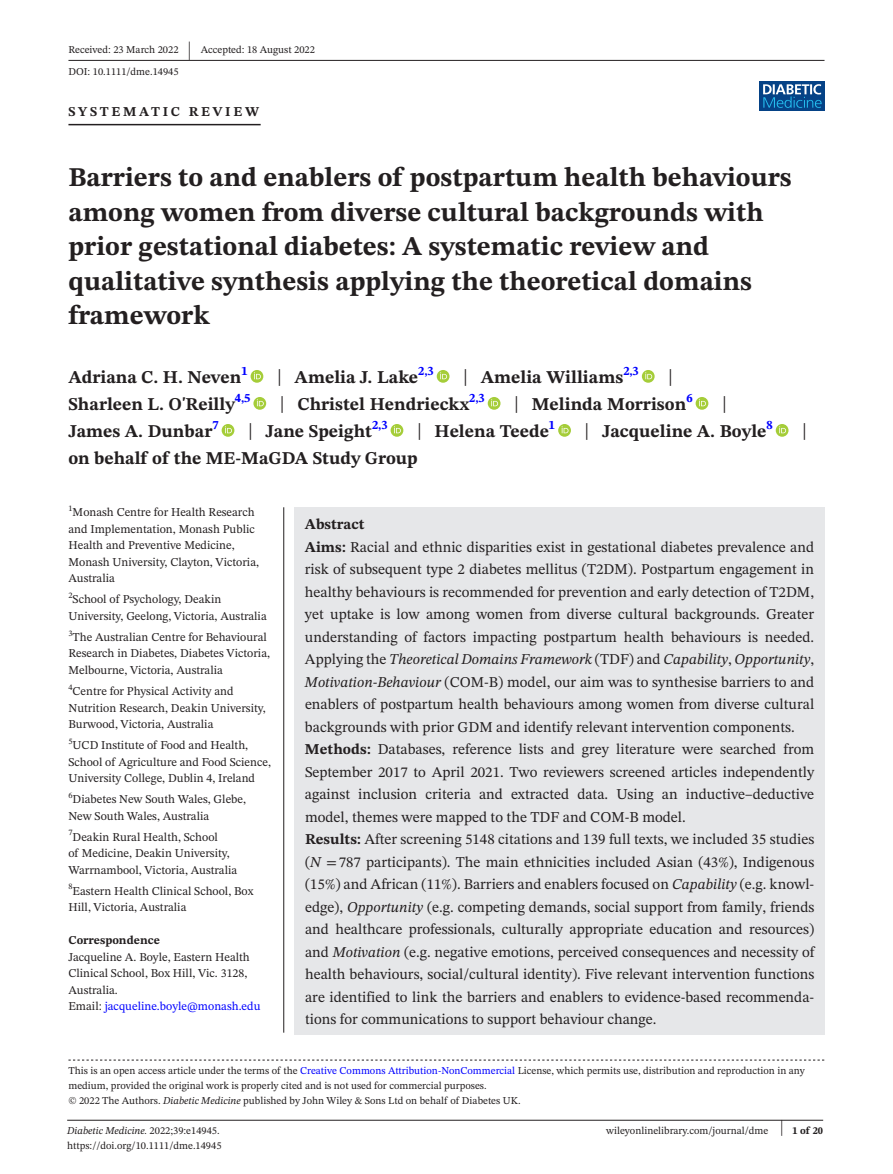
<style>
.page{position:relative;width:893px;height:1174px;background:#fff}
.page>*{position:absolute;margin:0;border:0;box-sizing:border-box;transform-origin:0 0}
.t1{font:700 27px/34.5px "STIX Two Text";color:#231f20}
.t2{font:25.65px "STIX Two Text";color:#231f20;scale:.49 1}
.t3{font:23.4px "STIX Two Text";color:#231f20;scale:.77 1}
.t4{font:700 18px "STIX Two Text";color:#231f20}
.t5{font:15px/22.5px "STIX Two Text";color:#231f20}
.t6{font:700 13.5px "STIX Two Text";letter-spacing:.2em;color:#231f20}
.t7{font:700 12.6px "STIX Two Text";color:#00f}
.t8{font:12px/16.5px "STIX Two Text";color:#231f20}
.t9{font:700 12px "STIX Two Text";color:#231f20}
.t10{font:10.5px/15px "STIX Two Text";color:#231f20}
.t11{font:italic 10.5px "STIX Two Text";color:#231f20}
.t12{font:700 10.5px "STIX Two Text";color:#231f20}
.t13{font:8.4px "STIX Two Text";color:#231f20}
.s1{font-weight:400;font-size:23.4px}
.s2{color:#00f}
.s3{font-weight:700}
.s4{font-style:italic}
.s5{font-family:"STIX"}
.s6{font-style:normal}
.s7{font-weight:400;font-size:22.2px}
</style>
<div class="page">
<hr style="left:67px;top:1119px;width:756px;height:1px;background:#231f20">
<div style="left:759px;top:81px;width:65px;height:30px;background:#054286"></div>
<svg style="left:763px;top:84px;width:59px;height:24px"></svg>
<hr style="left:68px;top:60px;width:756px;height:1px;background:#231f20">
<hr style="left:68px;top:124px;width:193px;height:1px;background:#231f20">
<svg style="left:251px;top:370px;width:12px;height:13px"></svg>
<svg style="left:254px;top:372px;width:7px;height:7px"></svg>
<svg style="left:437px;top:370px;width:12px;height:13px"></svg>
<svg style="left:440px;top:372px;width:7px;height:7px"></svg>
<svg style="left:642px;top:370px;width:13px;height:13px"></svg>
<svg style="left:645px;top:372px;width:7px;height:7px"></svg>
<svg style="left:253px;top:397px;width:13px;height:13px"></svg>
<svg style="left:257px;top:399px;width:7px;height:7px"></svg>
<svg style="left:488px;top:397px;width:12px;height:13px"></svg>
<svg style="left:491px;top:399px;width:7px;height:7px"></svg>
<svg style="left:696px;top:397px;width:12px;height:13px"></svg>
<svg style="left:699px;top:399px;width:7px;height:7px"></svg>
<svg style="left:222px;top:424px;width:12px;height:13px"></svg>
<svg style="left:225px;top:426px;width:7px;height:7px"></svg>
<svg style="left:391px;top:424px;width:12px;height:13px"></svg>
<svg style="left:394px;top:426px;width:7px;height:7px"></svg>
<svg style="left:558px;top:424px;width:13px;height:13px"></svg>
<svg style="left:562px;top:426px;width:6px;height:7px"></svg>
<svg style="left:776px;top:424px;width:12px;height:13px"></svg>
<svg style="left:779px;top:426px;width:7px;height:7px"></svg>
<svg style="left:68px;top:1059px;width:756px;height:1px"></svg>
<div style="left:294px;top:507px;width:530px;height:528px;background:#e6e7e9"></div>
<hr style="left:283px;top:507px;width:1px;height:525px;background:#231f20">
<p class="t10" style="left:68px;top:42px;width:112px">Received: 23 March 2022</p>
<h2 class="t2" style="left:188px;top:32px;width:8px">|</h2>
<p class="t10" style="left:201px;top:42px;width:116px">Accepted: 18 August 2022</p>
<p class="t10" style="left:68px;top:64px;width:112px">DOI: 10.1111/dme.14945</p>
<p class="t6" style="left:68px;top:101px;width:192px">SYSTEMATIC REVIEW</p>
<h1 class="t1" style="left:68px;top:161px;width:725px">Barriers to and enablers of postpartum health behaviours among women from diverse cultural backgrounds with prior gestational diabetes: A systematic review and qualitative synthesis applying the theoretical domains framework</h1>
<p class="t4" style="left:68px;top:364px;width:181px">Adriana C. H. Neven<sup>1</sup></p>
<p class="t4" style="left:277px;top:364px;width:158px"><span class="s1">|</span> Amelia J. Lake<sup>2,3</sup></p>
<p class="t4" style="left:463px;top:364px;width:177px"><span class="s1">|</span> Amelia Williams<sup>2,3</sup></p>
<h3 class="t3" style="left:668px;top:360px;width:8px">|</h3>
<p class="t4" style="left:68px;top:391px;width:183px">Sharleen L. O'Reilly<sup>4,5</sup></p>
<p class="t4" style="left:280px;top:391px;width:206px"><span class="s1">|</span> Christel Hendrieckx<sup>2,3</sup></p>
<p class="t4" style="left:514px;top:391px;width:180px"><span class="s1">|</span> Melinda Morrison<sup>6</sup></p>
<h3 class="t3" style="left:722px;top:387px;width:8px">|</h3>
<p class="t4" style="left:68px;top:418px;width:145px">James A. Dunbar</p>
<p class="t7" style="left:212px;top:415px;width:8px">7</p>
<p class="t4" style="left:248px;top:418px;width:125px"><span class="s1">|</span> Jane Speight</p>
<p class="t7" style="left:372px;top:415px;width:17px">2,3</p>
<p class="t4" style="left:417px;top:418px;width:133px"><span class="s1">|</span> Helena Teede</p>
<p class="t7" style="left:549px;top:415px;width:8px">1</p>
<p class="t4" style="left:585px;top:418px;width:183px"><span class="s1">|</span> Jacqueline A. Boyle</p>
<p class="t7" style="left:766px;top:415px;width:8px">8</p>
<h3 class="t3" style="left:802px;top:414px;width:8px">|</h3>
<p class="t4" style="left:68px;top:445px;width:351px">on behalf of the ME-MaGDA Study Group</p>
<p class="t8" style="left:68px;top:504px;width:192px"><sup>1</sup>Monash Centre for Health Research and Implementation, Monash Public<br>Health and Preventive Medicine,<br>Monash University, Clayton, Victoria,<br>Australia</p>
<p class="t8" style="left:68px;top:591px;width:200px"><sup>2</sup>School of Psychology, Deakin<br>University, Geelong, Victoria, Australia</p>
<p class="t8" style="left:68px;top:628px;width:203px"><sup>3</sup>The Australian Centre for Behavioural<br>Research in Diabetes, Diabetes Victoria,<br>Melbourne, Victoria, Australia</p>
<p class="t8" style="left:68px;top:682px;width:199px"><sup>4</sup>Centre for Physical Activity and<br>Nutrition Research, Deakin University,<br>Burwood, Victoria, Australia</p>
<p class="t8" style="left:68px;top:736px;width:204px"><sup>5</sup>UCD Institute of Food and Health,<br>School of Agriculture and Food Science,<br>University College, Dublin 4, Ireland</p>
<p class="t13" style="left:68px;top:789px;width:6px">6</p>
<p class="t8" style="left:68px;top:790px;width:179px;text-indent:4px">Diabetes New South Wales, Glebe,<br>New South Wales, Australia</p>
<p class="t13" style="left:68px;top:826px;width:6px">7</p>
<p class="t8" style="left:68px;top:828px;width:170px;text-indent:4px">Deakin Rural Health, School<br>of Medicine, Deakin University,<br>Warrnambool, Victoria, Australia</p>
<p class="t13" style="left:68px;top:880px;width:6px">8</p>
<p class="t8" style="left:68px;top:882px;width:186px;text-indent:4px">Eastern Health Clinical School, Box<br>Hill, Victoria, Australia</p>
<p class="t9" style="left:68px;top:931px;width:93px">Correspondence</p>
<p class="t8" style="left:68px;top:948px;width:194px">Jacqueline A. Boyle, Eastern Health<br>Clinical School, Box Hill, Vic. 3128,<br>Australia.<br>Email: <span class="s2">jacqueline.boyle@monash.edu</span></p>
<p class="t5" style="left:305px;top:513px;width:511px"><span class="s3">Abstract<br>Aims:</span> Racial and ethnic disparities exist in gestational diabetes prevalence and risk of subsequent type 2 diabetes mellitus (T2DM). Postpartum engagement in healthy behaviours is recommended for prevention and early detection of T2DM, yet uptake is low among women from diverse cultural backgrounds. Greater understanding of factors impacting postpartum health behaviours is needed.<br>Applying the <span class="s4">Theoretical Domains Framework</span> (TDF) and <span class="s4">Capability</span>, <span class="s4">Opportunity</span>, <span class="s4">Motivation-Behaviour</span> (COM-B) model, our aim was to synthesise barriers to and enablers of postpartum health behaviours among women from diverse cultural backgrounds with prior GDM and identify relevant intervention components.<br><span class="s3">Methods:</span> Databases, reference lists and grey literature were searched from September 2017 to April 2021. Two reviewers screened articles independently against inclusion criteria and extracted data. Using an inductive–deductive model, themes were mapped to the TDF and COM-B model.<br><span class="s3">Results:</span> After screening 5148 citations and 139 full texts, we included 35 studies (<span class="s4">N</span> <span class="s5">=</span>787 participants). The main ethnicities included Asian (43%), Indigenous (15%) and African (11%). Barriers and enablers focused on <span class="s4">Capability</span> (e.g. knowl&shy;edge), <span class="s4">Opportunity</span> (e.g. competing demands, social support from family, friends and healthcare professionals, culturally appropriate education and resources) and <span class="s4">Motivation</span> (e.g. negative emotions, perceived consequences and necessity of health behaviours, social/cultural identity). Five relevant intervention functions are identified to link the barriers and enablers to evidence-based recommenda&shy;tions for communications to support behaviour change.</p>
<p class="t10" style="left:68px;top:1063px;width:738px">This is an open access article under the terms of the <span class="s2">Creative Commons Attribution-NonCommercial</span> License, which permits use, distribution and reproduction in any medium, provided the original work is properly cited and is not used for commercial purposes.<br>© 2022 The Authors. <span class="s4">Diabetic Medicine</span> published by John Wiley &amp; Sons Ltd on behalf of Diabetes UK.</p>
<p class="t11" style="left:67px;top:1123px;width:154px">Diabetic Medicine. <span class="s6">2022;39:e14945.</span></p>
<p class="t12" style="left:780px;top:1123px;width:45px"><span class="s7">|</span> 1 of 20</p>
<p class="t10" style="left:67px;top:1138px;width:156px">https://doi.org/10.1111/dme.14945</p>
<p class="t10" style="left:606px;top:1123px;width:164px">wileyonlinelibrary.com/journal/dme</p>
</div>
